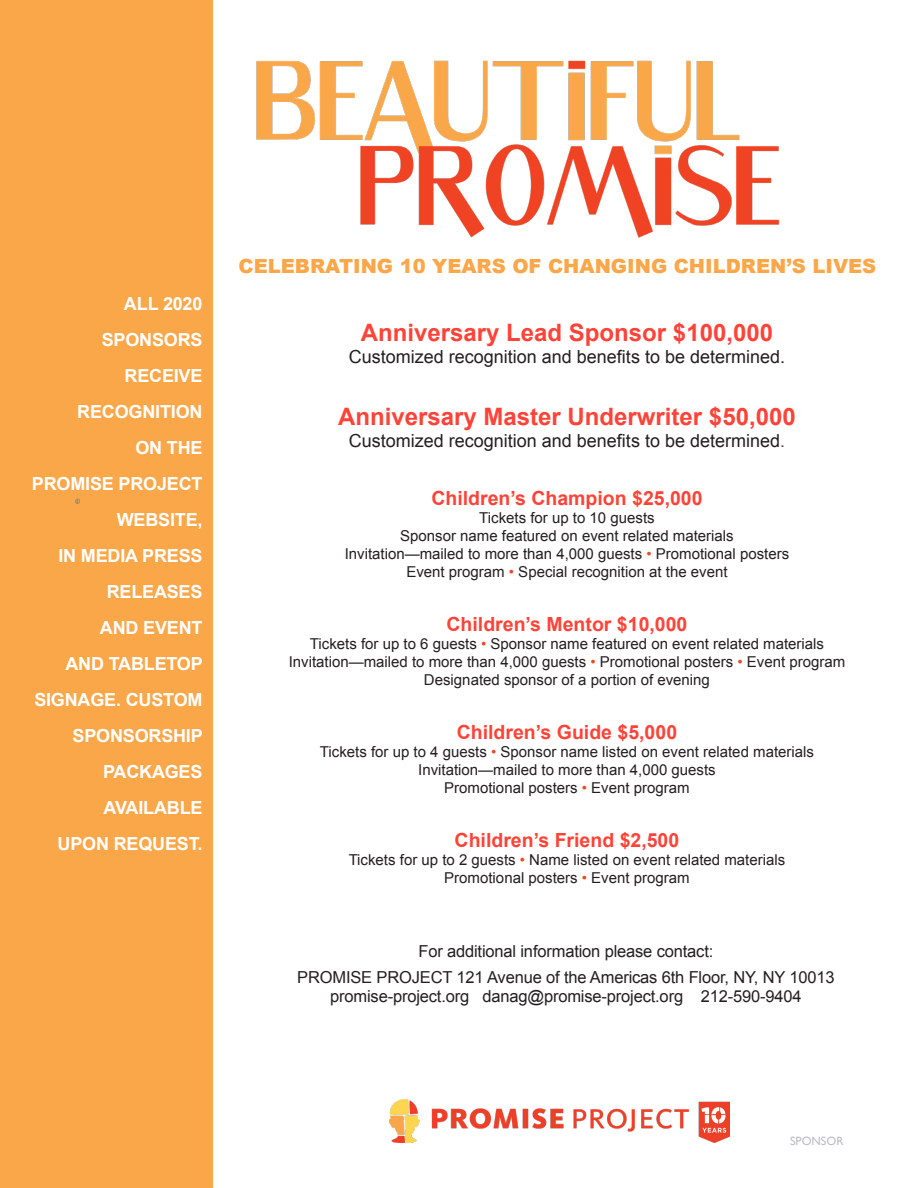
<style>
.page{position:relative;width:918px;height:1188px;background:#fff}
.page>*{position:absolute;margin:0;border:0;box-sizing:border-box;transform-origin:0 0}
.t1{font:700 24px "Arial";color:#ff4338}
.t2{font:700 19.5px "Arial";color:#ff4338}
.t3{font:900 19.5px "Arial";color:#faa74a}
.t4{font:700 18px/36px "Arial";letter-spacing:-.01em;color:#fff;text-align:right}
.t5{font:18px "Arial";color:#231f20}
.t6{font:16.5px "Arial";letter-spacing:-.01em;color:#231f20}
.t7{font:15px "Arial";color:#231f20}
.t8{font:12px "Gill Sans";color:#bcbdc0}
.s1{color:#4b4c4d}
.s2{color:#ef4722}
</style>
<div class="page">
<div style="left:0;top:0;width:212px;height:1188px;background:#faa74a"></div>
<img style="left:390px;top:1099px;width:339px;height:43px">
<img style="left:76px;top:10px;width:704px;height:494px">
<p class="t4" style="left:124px;top:286px;width:80px">ALL 2020</p>
<p class="t4" style="left:102px;top:322px;width:102px">SPONSORS</p>
<p class="t4" style="left:125px;top:358px;width:79px">RECEIVE</p>
<p class="t4" style="left:77px;top:394px;width:127px">RECOGNITION</p>
<p class="t4" style="left:135px;top:430px;width:69px">ON THE</p>
<p class="t4" style="left:32px;top:466px;width:172px">PROMISE PROJECT<br>WEBSITE,</p>
<p class="t4" style="left:58px;top:538px;width:146px">IN MEDIA PRESS</p>
<p class="t4" style="left:107px;top:574px;width:97px">RELEASES</p>
<p class="t4" style="left:100px;top:610px;width:104px">AND EVENT</p>
<p class="t4" style="left:65px;top:646px;width:139px">AND TABLETOP</p>
<p class="t4" style="left:34px;top:682px;width:170px">SIGNAGE. CUSTOM</p>
<p class="t4" style="left:73px;top:718px;width:132px">SPONSORSHIP</p>
<p class="t4" style="left:103px;top:754px;width:101px">PACKAGES</p>
<p class="t4" style="left:104px;top:790px;width:100px">AVAILABLE</p>
<p class="t4" style="left:58px;top:826px;width:146px">UPON REQUEST.</p>
<p class="t3" style="left:239px;top:252px;width:639px">CELEBRATING 10 YEARS OF CHANGING CHILDREN’S LIVES</p>
<p class="t1" style="left:361px;top:317px;width:414px">Anniversary Lead Sponsor $100,000</p>
<p class="t5" style="left:349px;top:345px;width:438px">Customized recognition and benefits to be determined.</p>
<p class="t1" style="left:338px;top:401px;width:459px">Anniversary Master Underwriter $50,000</p>
<p class="t5" style="left:349px;top:429px;width:438px">Customized recognition and benefits to be determined<span class="s1">.</span></p>
<p class="t2" style="left:431px;top:485px;width:273px">Children’s Champion $25,000</p>
<p class="t7" style="left:479px;top:507px;width:177px">Tickets for up to 10 guests</p>
<p class="t7" style="left:400px;top:525px;width:335px">Sponsor name featured on event related materials</p>
<p class="t7" style="left:345px;top:543px;width:446px">Invitation—mailed to more than 4,000 guests <span class="s2">•</span> Promotional posters</p>
<p class="t7" style="left:406px;top:561px;width:323px">Event program <span class="s2">•</span> Special recognition at the event</p>
<p class="t2" style="left:447px;top:611px;width:242px">Children’s Mentor $10,000</p>
<p class="t7" style="left:310px;top:633px;width:516px">Tickets for up to 6 guests <span class="s2">•</span> Sponsor name featured on event related materials</p>
<p class="t7" style="left:289px;top:651px;width:558px">Invitation—mailed to more than 4,000 guests <span class="s2">•</span> Promotional posters <span class="s2">•</span> Event program</p>
<p class="t7" style="left:424px;top:669px;width:287px">Designated sponsor of a portion of evening</p>
<p class="t2" style="left:457px;top:719px;width:222px">Children’s Guide $5,000</p>
<p class="t7" style="left:320px;top:741px;width:496px">Tickets for up to 4 guests <span class="s2">•</span> Sponsor name listed on event related materials</p>
<p class="t7" style="left:418px;top:759px;width:299px">Invitation—mailed to more than 4,000 guests</p>
<p class="t7" style="left:444px;top:777px;width:247px">Promotional posters <span class="s2">•</span> Event program</p>
<p class="t2" style="left:455px;top:827px;width:226px">Children’s Friend $2,500</p>
<p class="t7" style="left:349px;top:849px;width:438px">Tickets for up to 2 guests <span class="s2">•</span> Name listed on event related materials</p>
<p class="t7" style="left:444px;top:867px;width:247px">Promotional posters <span class="s2">•</span> Event program</p>
<p class="t6" style="left:418px;top:940px;width:296px">For additional information please contact:</p>
<p class="t6" style="left:297px;top:966px;width:539px">PROMISE PROJECT 121 Avenue of the Americas 6th Floor, NY, NY 10013</p>
<p class="t6" style="left:330px;top:986px;width:473px">promise-project.org danag@promise-project.org 212-590-9404</p>
<p class="t8" style="left:790px;top:1134px;width:55px">SPONSOR</p>
</div>
